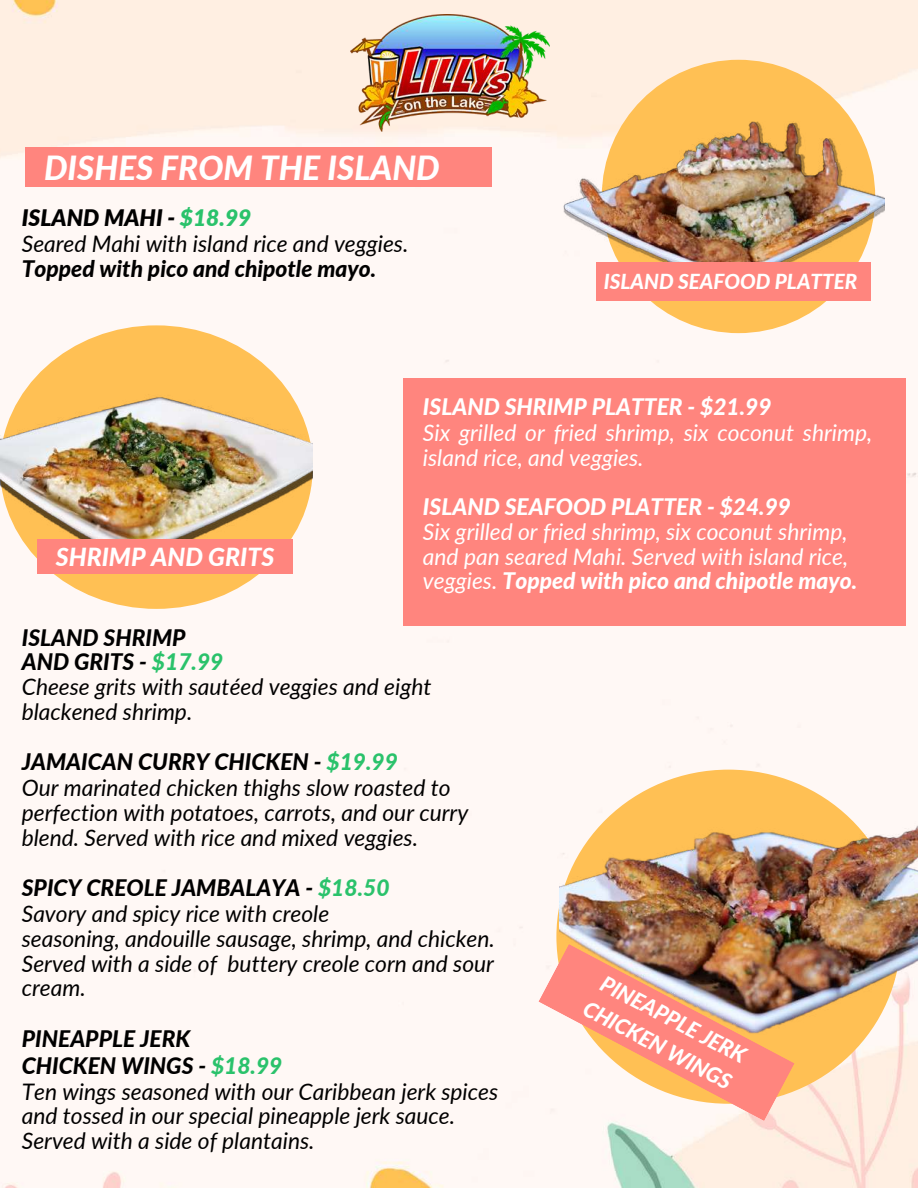
<style>
.page{position:relative;width:918px;height:1188px;background:#fff}
.page>*{position:absolute;margin:0;border:0;box-sizing:border-box;transform-origin:0 0}
.t1{font:italic 800 33.3px "Lato";color:#fff}
.t2{font:italic 800 24.9px "Lato";color:#fff}
.t3{font:italic 22.8px/25px "Lato";color:#000}
.t4{font:italic 22.8px/24.8px "Lato";color:#fff}
.t5{font:italic 800 22.8px "Lato";color:#fff}
.t6{font:italic 800 22.8px "Lato";color:#000}
.t7{font:italic 800 21.75px/30px "Lato";color:#fff}
.t8{font:italic 800 20.7px "Lato";color:#fff}
.s1{font-weight:900}
.s2{font-weight:900;color:#2ac26b}
.s3{font-weight:800}
.s4{font-weight:800;color:#2ac26b}
</style>
<div class="page">
<img style="left:0;top:0;width:918px;height:1188px">
<img style="left:351px;top:14px;width:199px;height:117px">
<div style="left:602px;top:60px;width:273px;height:273px;background:#ffc054;border-radius:50%"></div>
<img style="left:558px;top:93px;width:327px;height:217px">
<div style="left:596px;top:263px;width:274px;height:38px;background:#ff857e"></div>
<img style="left:559px;top:767px;width:359px;height:275px">
<img style="left:538px;top:944px;width:257px;height:177px">
<div style="left:403px;top:378px;width:503px;height:247px;background:#ff857e"></div>
<div style="left:0;top:325px;width:313px;height:284px;background:#ffc054;border-radius:50%"></div>
<img style="left:0;top:366px;width:313px;height:209px">
<div style="left:37px;top:539px;width:256px;height:35px;background:#ff857e"></div>
<div style="left:26px;top:148px;width:466px;height:39px;background:#ff857e"></div>
<h1 class="t1" style="left:44px;top:147px;width:397px">DISHES FROM THE ISLAND</h1>
<p class="t3" style="left:22px;top:205px;width:388px;line-height:25.8px"><span class="s1">ISLAND MAHI -</span> <span class="s2">$18.99<br></span>Seared Mahi with island rice and veggies.</p>
<p class="t6" style="left:22px;top:255px;width:356px">Topped with pico and chipotle mayo.</p>
<p class="t8" style="left:604px;top:269px;width:255px">ISLAND SEAFOOD PLATTER</p>
<p class="t2" style="left:56px;top:541px;width:220px">SHRIMP AND GRITS</p>
<p class="t5" style="left:423px;top:393px;width:350px">ISLAND SHRIMP PLATTER - $21.99</p>
<p class="t4" style="left:423px;top:420px;width:451px">Six grilled or fried shrimp, six coconut shrimp, island rice, and veggies.</p>
<p class="t5" style="left:423px;top:493px;width:370px">ISLAND SEAFOOD PLATTER - $24.99</p>
<p class="t4" style="left:423px;top:519px;width:436px">Six grilled or fried shrimp, six coconut shrimp, and pan seared Mahi. Served with island rice, veggies. <span class="s3">Topped with pico and chipotle mayo.</span></p>
<p class="t3" style="left:22px;top:624px;width:411px"><span class="s3">ISLAND SHRIMP<br>AND GRITS -</span> <span class="s4">$17.99<br></span>Cheese grits with sautéed veggies and eight blackened shrimp.</p>
<p class="t3" style="left:22px;top:749px;width:448px"><span class="s3">JAMAICAN CURRY CHICKEN -</span> <span class="s4">$19.99<br></span>Our marinated chicken thighs slow roasted to perfection with potatoes, carrots, and our curry blend. Served with rice and mixed veggies.</p>
<p class="t3" style="left:22px;top:875px;width:475px"><span class="s3">SPICY CREOLE JAMBALAYA -</span> <span class="s4">$18.50<br></span>Savory and spicy rice with creole<br>seasoning, andouille sausage, shrimp, and chicken.<br>Served with a side of buttery creole corn and sour cream.</p>
<p class="t3" style="left:22px;top:1025px;width:478px;line-height:25.5px"><span class="s3">PINEAPPLE JERK<br>CHICKEN WINGS -</span> <span class="s4">$18.99<br></span>Ten wings seasoned with our Caribbean jerk spices and tossed in our special pineapple jerk sauce.<br>Served with a side of plantains.</p>
<p class="t7" style="left:606px;top:966px;width:166px;rotate:28deg">PINEAPPLE JERK<br>CHICKEN WINGS</p>
</div>
